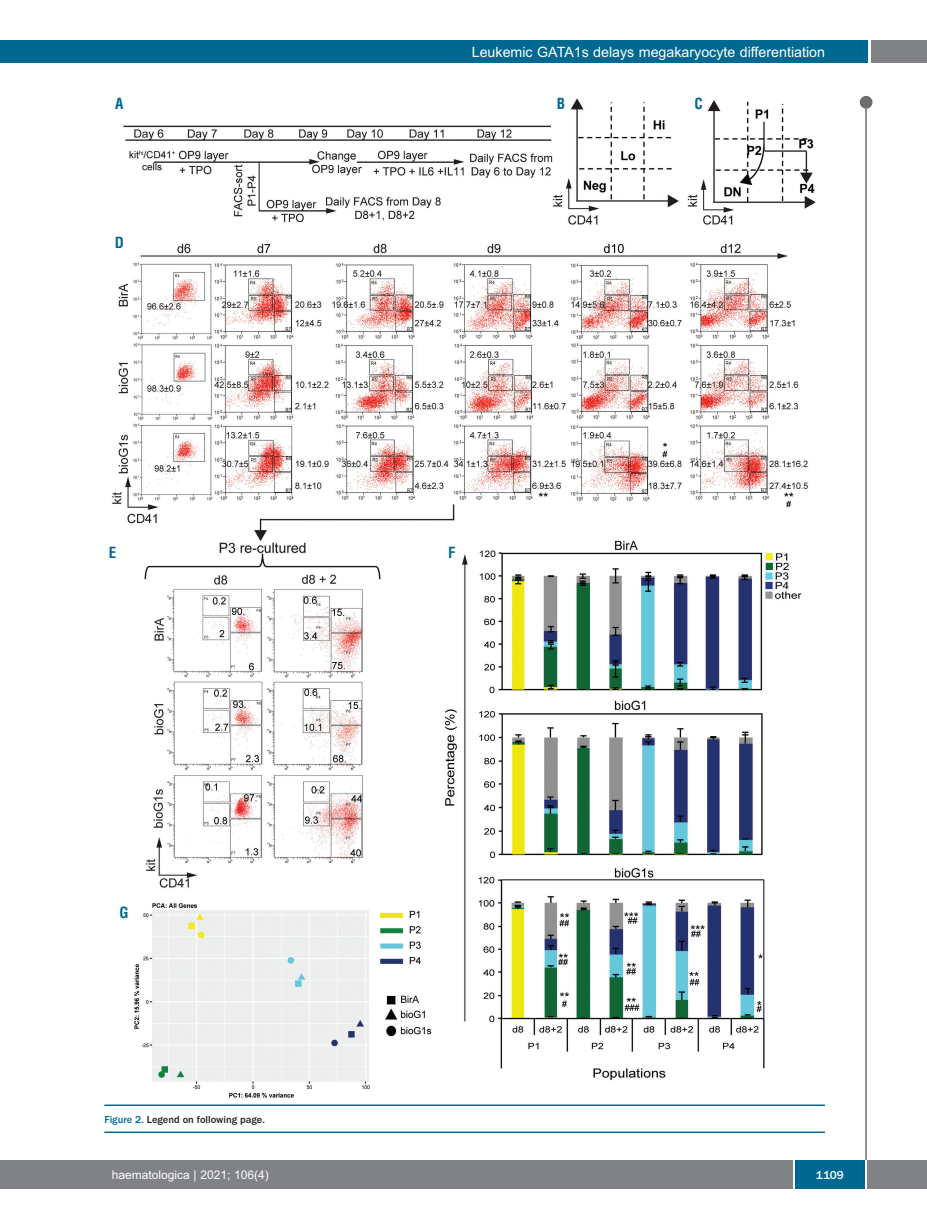
<style>
.page{position:relative;width:927px;height:1225px;background:#fff}
.page>*{position:absolute;margin:0;border:0;box-sizing:border-box;transform-origin:0 0}
.t1{font:700 condensed 15px "Helvetica";color:#006991}
.t2{font:14.25px "Arial";color:#fff}
.t3{font:12px "Arial";color:#fff}
.t4{font:500 12px "Franklin Gothic";color:#fff}
.t5{font:500 10.5px "Franklin Gothic";color:#231f20}
.s1{color:#006991}
</style>
<div class="page">
<div style="left:860px;top:96px;width:12px;height:13px;background:#6c6d70;border-radius:50%"></div>
<hr style="left:865px;top:98px;width:2px;height:1062px;background:#6c6d70">
<div style="left:871px;top:40px;width:56px;height:22px;background:#808285"></div>
<div style="left:18px;top:40px;width:849px;height:22px;background:#006991"></div>
<div style="left:17px;top:1160px;width:910px;height:28px;background:#808285"></div>
<div style="left:795px;top:1160px;width:70px;height:28px;background:#006991"></div>
<hr style="left:793px;top:1160px;width:2px;height:28px;background:#fff">
<hr style="left:865px;top:1160px;width:2px;height:28px;background:#fff">
<div style="left:0;top:40px;width:19px;height:22px;background:#006991"></div>
<div style="left:0;top:1160px;width:18px;height:28px;background:#808285"></div>
<img style="left:112px;top:98px;width:704px;height:1000px">
<hr style="left:104px;top:1104px;width:721px;height:2px;background:#006991">
<hr style="left:104px;top:1131px;width:721px;height:2px;background:#006991">
<p class="t2" style="left:472px;top:44px;width:355px">Leukemic GATA1s delays megakaryocyte differentiation</p>
<p class="t1" style="left:115px;top:95px;width:10px">A</p>
<p class="t1" style="left:557px;top:95px;width:10px">B</p>
<p class="t1" style="left:695px;top:95px;width:10px">C</p>
<p class="t1" style="left:115px;top:234px;width:11px">D</p>
<p class="t1" style="left:109px;top:543px;width:9px">E</p>
<p class="t1" style="left:448px;top:543px;width:9px">F</p>
<p class="t1" style="left:120px;top:903px;width:11px">G</p>
<p class="t5" style="left:104px;top:1113px;width:162px"><span class="s1">Figure 2.</span> Legend on following page.</p>
<p class="t3" style="left:112px;top:1167px;width:158px">haematologica | 2021; 106(4)</p>
<p class="t4" style="left:816px;top:1167px;width:30px">1109</p>
</div>
